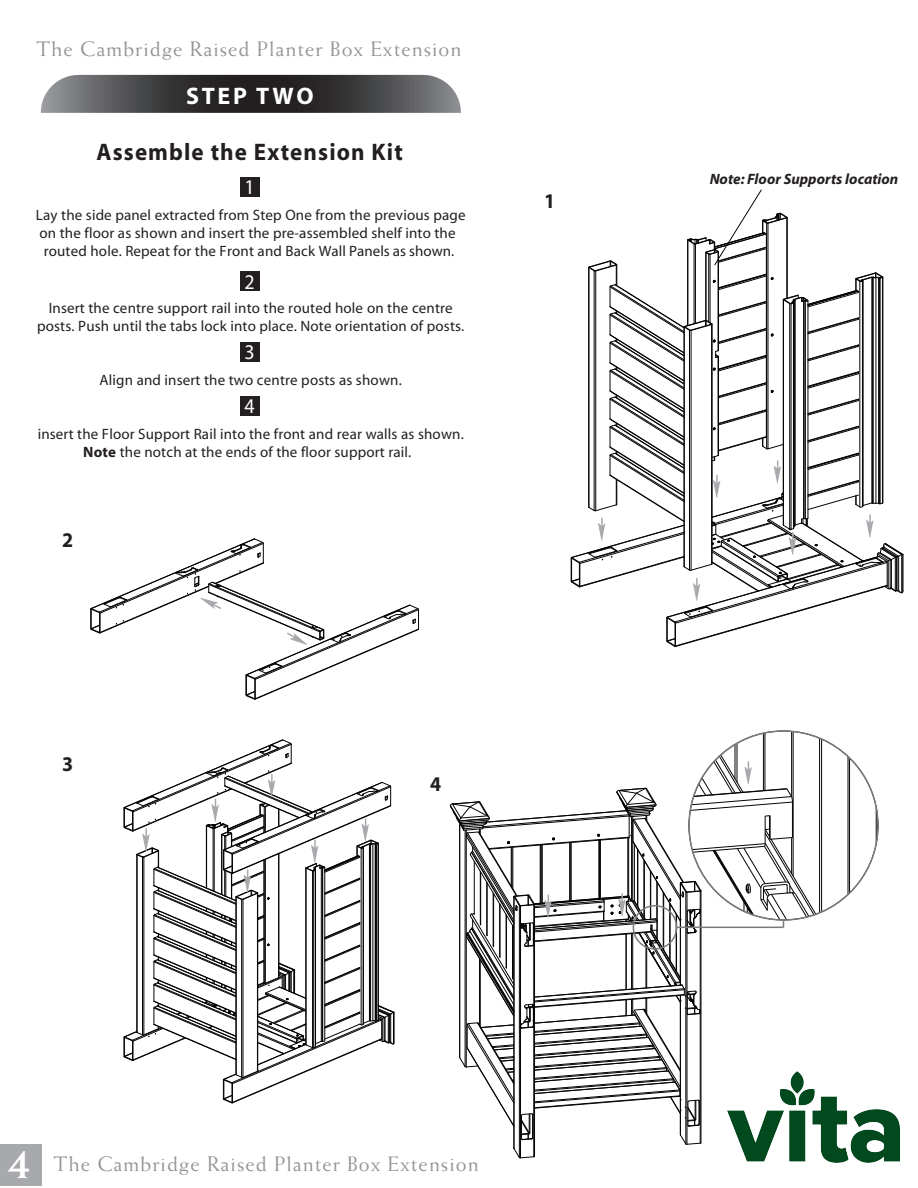
<style>
.page{position:relative;width:918px;height:1188px;background:#fff}
.page>*{position:absolute;margin:0;border:0;box-sizing:border-box;transform-origin:0 0}
.t1{font:700 46.5px "Weiss Std";color:#fff}
.t2{font:700 24px "Myriad";letter-spacing:.05em;color:#231f20;scale:.96 1}
.t3{font:700 24px "Myriad";letter-spacing:.11em;color:#fff}
.t4{font:21px "Weiss Std";letter-spacing:.05em;color:#939598}
.t5{font:21px "Myriad";color:#fff;scale:.95 1}
.t6{font:700 21px "Myriad";color:#231f20;scale:.95 1}
.t7{font:15px/18px "Myriad";letter-spacing:.01em;color:#231f20;text-align:center}
.t8{font:italic 700 15px "Myriad";color:#231f20}
.s1{font-weight:700}
</style>
<div class="page">
<div style="left:0;top:1144px;width:42px;height:42px;background:#a8a9ad"></div>
<div style="left:240px;top:272px;width:20px;height:19px;background:#231f20"></div>
<div style="left:240px;top:177px;width:20px;height:20px;background:#231f20"></div>
<svg style="left:41px;top:75px;width:412px;height:38px;background:#4b4a4c"></svg>
<div style="left:240px;top:342px;width:20px;height:20px;background:#231f20"></div>
<svg style="left:570px;top:189px;width:334px;height:458px"></svg>
<svg style="left:123px;top:739px;width:272px;height:365px"></svg>
<svg style="left:449px;top:730px;width:430px;height:429px"></svg>
<div style="left:240px;top:396px;width:20px;height:20px;background:#231f20"></div>
<svg style="left:90px;top:538px;width:329px;height:162px"></svg>
<img style="left:727px;top:1071px;width:172px;height:91px">
<h3 class="t4" style="left:37px;top:37px;width:426px">The Cambridge Raised Planter Box Extension</h3>
<h2 class="t3" style="left:186px;top:84px;width:129px">STEP TWO</h2>
<h2 class="t2" style="left:97px;top:140px;width:321px">Assemble the Extension Kit</h2>
<h3 class="t5" style="left:244px;top:177px;width:12px">1</h3>
<p class="t7" style="left:36px;top:206px;width:431px;text-align:left">Lay the side panel extracted from Step One from the previous page on the floor as shown and insert the pre-assembled shelf into the routed hole. Repeat for the Front and Back Wall Panels as shown.</p>
<h3 class="t5" style="left:244px;top:271px;width:12px">2</h3>
<p class="t7" style="left:37px;top:299px;width:429px">Insert the centre support rail into the routed hole on the centre posts. Push until the tabs lock into place. Note orientation of posts.</p>
<h3 class="t5" style="left:244px;top:342px;width:12px">3</h3>
<p class="t7" style="left:100px;top:371px;width:304px">Align and insert the two centre posts as shown.</p>
<h3 class="t5" style="left:244px;top:396px;width:12px">4</h3>
<p class="t7" style="left:38px;top:425px;width:428px">insert the Floor Support Rail into the front and rear walls as shown.<br><span class="s1">Note</span> the notch at the ends of the floor support rail.</p>
<h3 class="t6" style="left:62px;top:529px;width:13px">2</h3>
<h3 class="t6" style="left:544px;top:190px;width:13px">1</h3>
<h3 class="t6" style="left:62px;top:753px;width:13px">3</h3>
<h3 class="t6" style="left:430px;top:773px;width:13px">4</h3>
<h1 class="t1" style="left:6px;top:1135px;width:27px">4</h1>
<h3 class="t4" style="left:54px;top:1152px;width:426px">The Cambridge Raised Planter Box Extension</h3>
<p class="t8" style="left:710px;top:171px;width:190px">Note: Floor Supports location</p>
</div>
